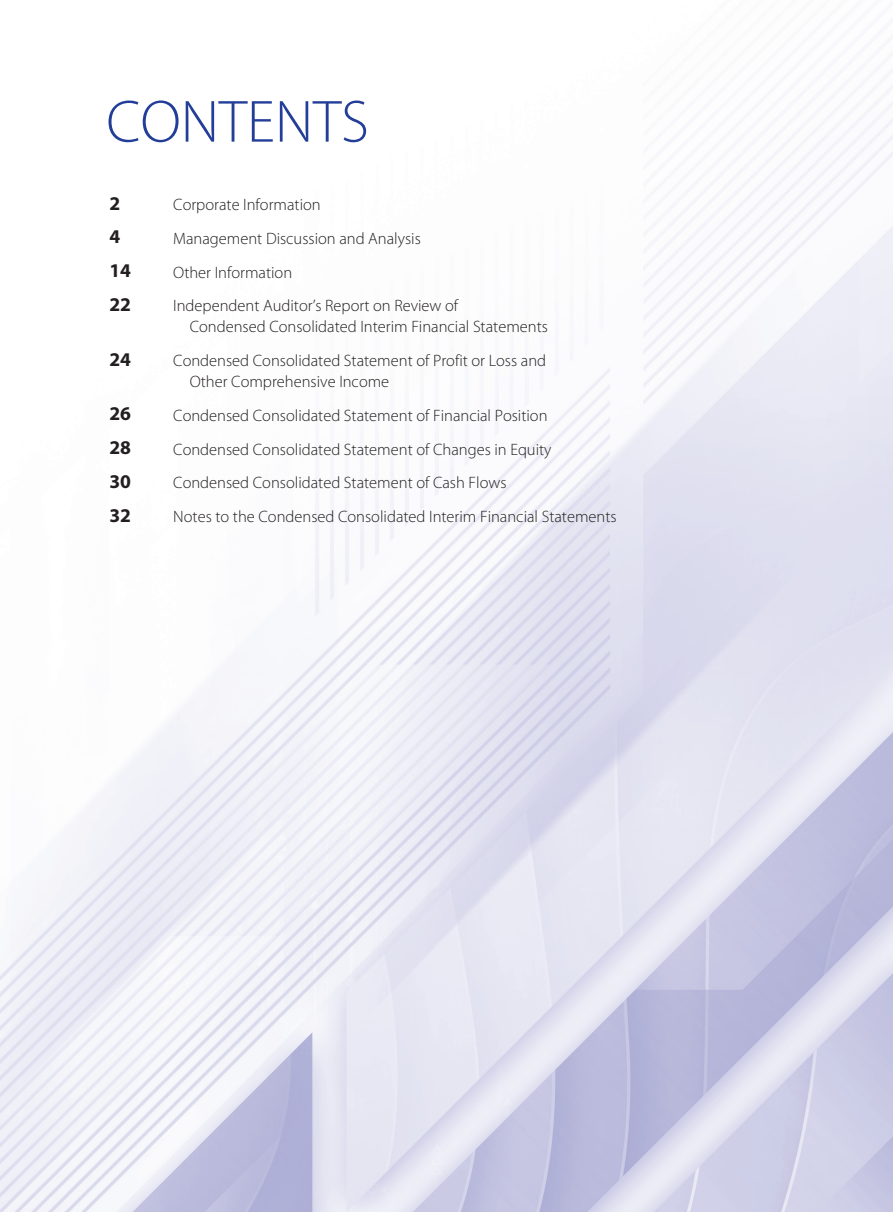
<style>
.page{position:relative;width:893px;height:1212px;background:#fff}
.page>*{position:absolute;margin:0;border:0;box-sizing:border-box;transform-origin:0 0}
.t1{font:300 60px "Myriad Pro";color:#233e98}
.t2{font:700 19.5px "Myriad Pro";color:#231f20}
._00_txt{font:300 16.5px "Myriad Pro";color:#231f20}
</style>
<div class="page">
<img style="left:0;top:60px;width:893px;height:1152px">
<p class="t1" style="left:106px;top:86px;width:264px">CONTENTS</p>
<p class="t2" style="left:109px;top:190px;width:12px">2</p>
<p class="_00_txt" style="left:173px;top:195px;width:149px">Corporate Information</p>
<p class="t2" style="left:109px;top:224px;width:12px">4</p>
<p class="_00_txt" style="left:173px;top:228px;width:249px">Management Discussion and Analysis</p>
<p class="t2" style="left:109px;top:258px;width:23px">14</p>
<p class="_00_txt" style="left:173px;top:262px;width:120px">Other Information</p>
<p class="t2" style="left:109px;top:292px;width:23px">22</p>
<p class="_00_txt" style="left:173px;top:296px;width:286px">Independent Auditor’s Report on Review of</p>
<p class="_00_txt" style="left:190px;top:317px;width:360px">Condensed Consolidated Interim Financial Statements</p>
<p class="t2" style="left:109px;top:346px;width:23px">24</p>
<p class="_00_txt" style="left:173px;top:351px;width:374px">Condensed Consolidated Statement of Profit or Loss and</p>
<p class="_00_txt" style="left:190px;top:372px;width:201px">Other Comprehensive Income</p>
<p class="t2" style="left:109px;top:401px;width:23px">26</p>
<p class="_00_txt" style="left:173px;top:405px;width:376px">Condensed Consolidated Statement of Financial Position</p>
<p class="t2" style="left:109px;top:435px;width:23px">28</p>
<p class="_00_txt" style="left:173px;top:439px;width:380px">Condensed Consolidated Statement of Changes in Equity</p>
<p class="t2" style="left:109px;top:469px;width:23px">30</p>
<p class="_00_txt" style="left:173px;top:473px;width:335px">Condensed Consolidated Statement of Cash Flows</p>
<p class="t2" style="left:109px;top:502px;width:23px">32</p>
<p class="_00_txt" style="left:173px;top:507px;width:445px">Notes to the Condensed Consolidated Interim Financial Statements</p>
</div>
